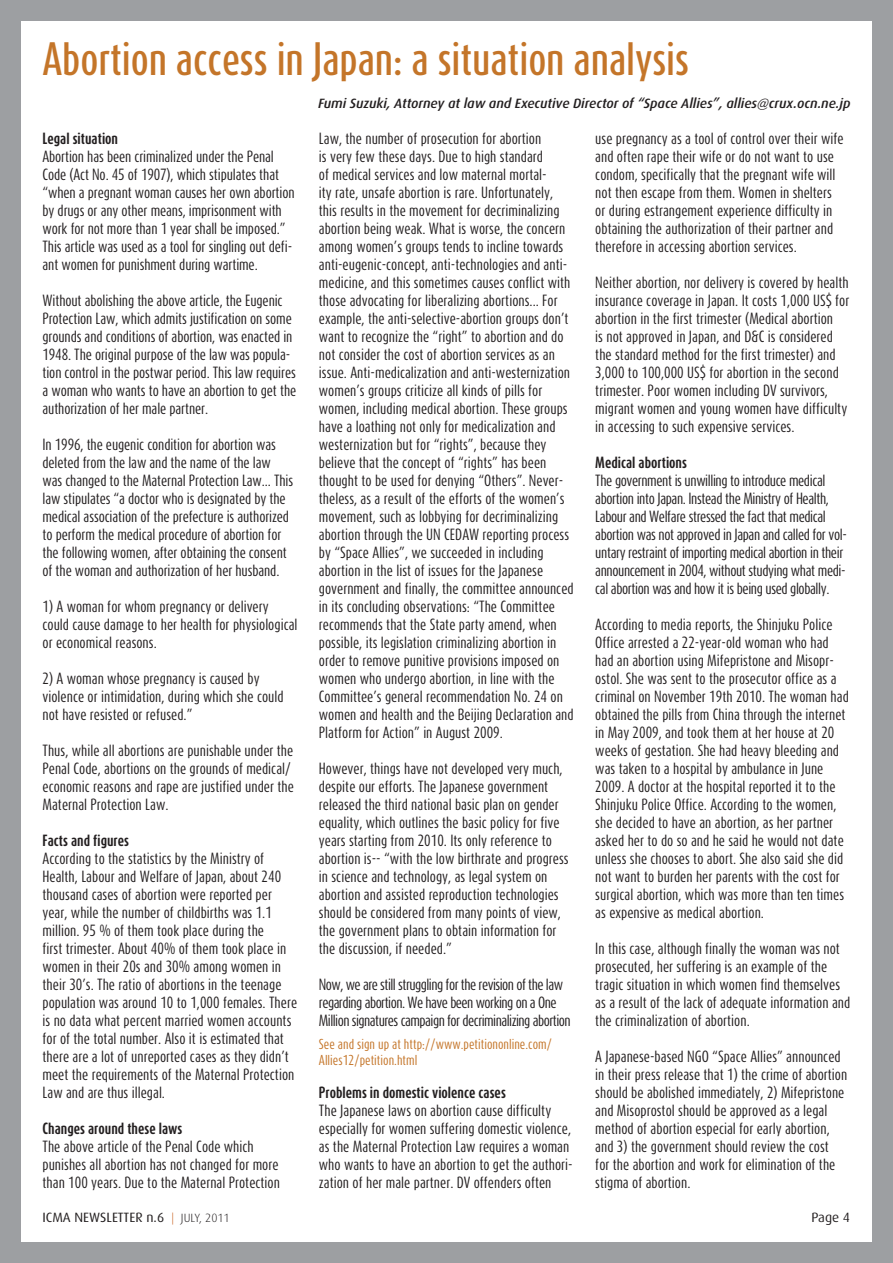
<style>
.page{position:relative;width:893px;height:1263px;background:#9d9fa2}
.page>*{position:absolute;margin:0;border:0;box-sizing:border-box;transform-origin:0 0}
.t1{font:500 39px "Dax Compact";letter-spacing:-.005em;color:#c47529}
.t2{font:13.5px/18px "Dax Compact";color:#231f20}
.t3{font:13.5px/18px "Dax Compact";letter-spacing:-.03em;color:#231f20}
.t4{font:13.5px/18px "Dax Compact";letter-spacing:-.04em;color:#231f20}
.t5{font:italic 500 13.5px "Dax";letter-spacing:-.005em;color:#231f20}
.t6{font:13.5px "Dax";color:#231f20}
.t7{font:12px/16.2px "Dax Compact";color:#c47529}
.s1{font-weight:700}
.s2{font-weight:300;font-size:12px;color:#cb6627}
.s3{font-weight:300;font-size:12px}
</style>
<div class="page">
<div style="left:21px;top:21px;width:851px;height:1221px;background:#fff"></div>
<p class="t1" style="left:43px;top:34px;width:648px">Abortion access in Japan: a situation analysis</p>
<p class="t5" style="left:318px;top:96px;width:534px">Fumi Suzuki, Attorney at law and Executive Director of “Space Allies”, allies@crux.ocn.ne.jp</p>
<p class="t2" style="left:43px;top:129px;width:254px"><span class="s1">Legal situation<br></span>Abortion has been criminalized under the Penal Code (Act No. 45 of 1907), which stipulates that “when a pregnant woman causes her own abortion by drugs or any other means, imprisonment with work for not more than 1 year shall be imposed.” This article was used as a tool for singling out defi&shy;ant women for punishment during wartime.</p>
<p class="t2" style="left:43px;top:291px;width:255px">Without abolishing the above article, the Eugenic Protection Law, which admits justification on some grounds and conditions of abortion, was enacted in 1948. The original purpose of the law was popula&shy;tion control in the postwar period. This law requires a woman who wants to have an abortion to get the authorization of her male partner.</p>
<p class="t2" style="left:43px;top:435px;width:252px">In 1996, the eugenic condition for abortion was deleted from the law and the name of the law was changed to the Maternal Protection Law... This law stipulates “a doctor who is designated by the medical association of the prefecture is authorized to perform the medical procedure of abortion for the following women, after obtaining the consent of the woman and authorization of her husband.</p>
<p class="t2" style="left:43px;top:597px;width:257px">1) A woman for whom pregnancy or delivery could cause damage to her health for physiological or economical reasons.</p>
<p class="t2" style="left:43px;top:669px;width:243px">2) A woman whose pregnancy is caused by violence or intimidation, during which she could not have resisted or refused.”</p>
<p class="t2" style="left:43px;top:741px;width:253px">Thus, while all abortions are punishable under the Penal Code, abortions on the grounds of medical/ economic reasons and rape are justified under the Maternal Protection Law.</p>
<p class="t2" style="left:43px;top:831px;width:256px"><span class="s1">Facts and figures<br></span>According to the statistics by the Ministry of Health, Labour and Welfare of Japan, about 240 thousand cases of abortion were reported per year, while the number of childbirths was 1.1 million. 95 % of them took place during the<br>first trimester. About 40% of them took place in women in their 20s and 30% among women in their 30’s. The ratio of abortions in the teenage population was around 10 to 1,000 females. There is no data what percent married women accounts for of the total number. Also it is estimated that there are a lot of unreported cases as they didn’t meet the requirements of the Maternal Protection Law and are thus illegal.</p>
<p class="t2" style="left:43px;top:1119px;width:239px"><span class="s1">Changes around these laws<br></span>The above article of the Penal Code which punishes all abortion has not changed for more than 100 years. Due to the Maternal Protection</p>
<p class="t2" style="left:319px;top:129px;width:256px">Law, the number of prosecution for abortion<br>is very few these days. Due to high standard<br>of medical services and low maternal mortal-<br>ity rate, unsafe abortion is rare. Unfortunately, this results in the movement for decriminalizing abortion being weak. What is worse, the concern among women’s groups tends to incline towards anti-eugenic-concept, anti-technologies and anti&shy;medicine, and this sometimes causes conflict with those advocating for liberalizing abortions... For example, the anti-selective-abortion groups don’t want to recognize the “right” to abortion and do not consider the cost of abortion services as an issue. Anti-medicalization and anti-westernization women’s groups criticize all kinds of pills for women, including medical abortion. These groups have a loathing not only for medicalization and westernization but for “rights”, because they believe that the concept of “rights” has been thought to be used for denying “Others”. Never&shy;theless, as a result of the efforts of the women’s movement, such as lobbying for decriminalizing abortion through the UN CEDAW reporting process by “Space Allies”, we succeeded in including abortion in the list of issues for the Japanese government and finally, the committee announced in its concluding observations: “The Committee recommends that the State party amend, when possible, its legislation criminalizing abortion in order to remove punitive provisions imposed on women who undergo abortion, in line with the Committee’s general recommendation No. 24 on women and health and the Beijing Declaration and Platform for Action” in August 2009.</p>
<p class="t2" style="left:319px;top:759px;width:251px">However, things have not developed very much, despite our efforts. The Japanese government released the third national basic plan on gender equality, which outlines the basic policy for five years starting from 2010. Its only reference to abortion is-- “with the low birthrate and progress in science and technology, as legal system on abortion and assisted reproduction technologies should be considered from many points of view, the government plans to obtain information for the discussion, if needed.”</p>
<p class="t4" style="left:319px;top:975px;width:253px">Now, we are still struggling for the revision of the law regarding abortion. We have been working on a One<br>Million signatures campaign for decriminalizing abortion</p>
<p class="t7" style="left:319px;top:1036px;width:235px">See and sign up at http://www.petitiononline.com/<br>Allies12/petition.html</p>
<p class="t2" style="left:319px;top:1083px;width:255px"><span class="s1">Problems in domestic violence cases<br></span>The Japanese laws on abortion cause difficulty especially for women suffering domestic violence, as the Maternal Protection Law requires a woman who wants to have an abortion to get the authori&shy;zation of her male partner. DV offenders often</p>
<p class="t2" style="left:595px;top:129px;width:250px">use pregnancy as a tool of control over their wife and often rape their wife or do not want to use condom, specifically that the pregnant wife will not then escape from them. Women in shelters or during estrangement experience difficulty in obtaining the authorization of their partner and therefore in accessing abortion services.</p>
<p class="t2" style="left:595px;top:273px;width:256px">Neither abortion, nor delivery is covered by health insurance coverage in Japan. It costs 1,000 US$ for abortion in the first trimester (Medical abortion<br>is not approved in Japan, and D&amp;C is considered the standard method for the first trimester) and 3,000 to 100,000 US$ for abortion in the second trimester. Poor women including DV survivors, migrant women and young women have difficulty in accessing to such expensive services.</p>
<p class="t3" style="left:595px;top:453px;width:253px"><span class="s1">Medical abortions<br></span>The government is unwilling to introduce medical abortion into Japan. Instead the Ministry of Health, Labour and Welfare stressed the fact that medical abortion was not approved in Japan and called for vol&shy;untary restraint of importing medical abortion in their announcement in 2004, without studying what medi&shy;cal abortion was and how it is being used globally.</p>
<p class="t2" style="left:595px;top:615px;width:255px">According to media reports, the Shinjuku Police Office arrested a 22-year-old woman who had had an abortion using Mifepristone and Misopr&shy;ostol. She was sent to the prosecutor office as a criminal on November 19th 2010. The woman had obtained the pills from China through the internet in May 2009, and took them at her house at 20 weeks of gestation. She had heavy bleeding and was taken to a hospital by ambulance in June 2009. A doctor at the hospital reported it to the Shinjuku Police Office. According to the women, she decided to have an abortion, as her partner asked her to do so and he said he would not date unless she chooses to abort. She also said she did not want to burden her parents with the cost for surgical abortion, which was more than ten times as expensive as medical abortion.</p>
<p class="t2" style="left:595px;top:939px;width:257px">In this case, although finally the woman was not prosecuted, her suffering is an example of the tragic situation in which women find themselves as a result of the lack of adequate information and the criminalization of abortion.</p>
<p class="t2" style="left:595px;top:1047px;width:254px">A Japanese-based NGO “Space Allies” announced in their press release that 1) the crime of abortion should be abolished immediately, 2) Mifepristone and Misoprostol should be approved as a legal method of abortion especial for early abortion, and 3) the government should review the cost<br>for the abortion and work for elimination of the stigma of abortion.</p>
<p class="t6" style="left:43px;top:1210px;width:189px">ICMA NEWSLETTER n.6 <span class="s2">|</span> <span class="s3">JULY, 2011</span></p>
<p class="t6" style="left:811px;top:1210px;width:40px">Page 4</p>
</div>
